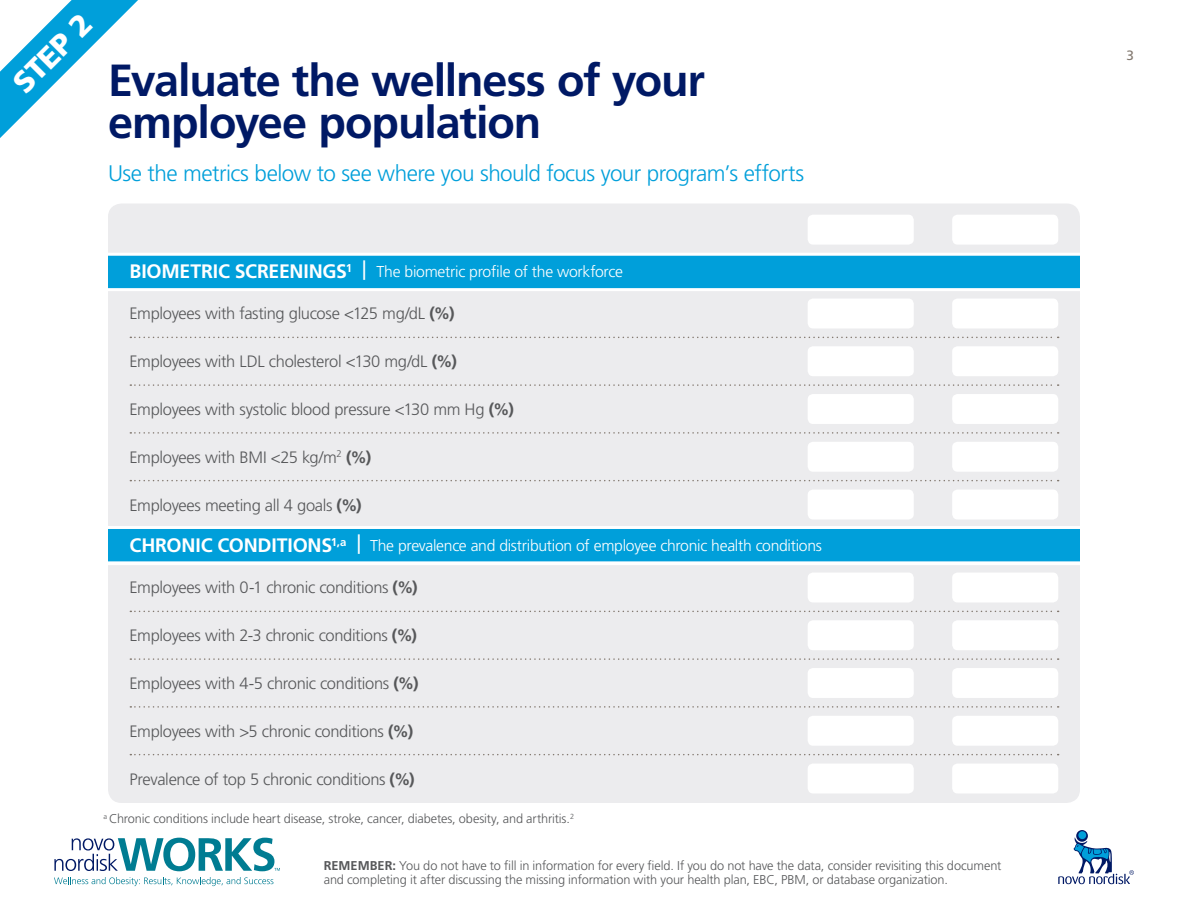
<style>
.page{position:relative;width:1188px;height:918px;background:#fff}
.page>*{position:absolute;margin:0;border:0;box-sizing:border-box;transform-origin:0 0}
.t1{font:700 45px/42px "Frutiger LT Std";letter-spacing:-.025em;color:#001965}
.t2{font:900 30px "Frutiger LT Std";color:#fff}
.t3{font:300 22.5px "Frutiger LT Std";letter-spacing:-.025em;color:#009fda}
.t4{font:300 16.5px "Frutiger LT Std";letter-spacing:-.02em;color:#57585a}
.t5{font:300 15.75px "Frutiger LT Std";letter-spacing:-.02em;color:#fff}
.t6{font:13.5px "Frutiger LT Std";color:#82786f}
.t7{font:300 12.75px/14.2px "Frutiger LT Std";letter-spacing:-.01em;color:#57585a}
.s1{font-weight:700;font-size:19.5px}
.s2{font-weight:400;font-size:19.5px}
.s3{font-weight:700}
</style>
<div class="page">
<svg style="left:1076px;top:830px;width:12px;height:12px"></svg>
<div style="left:1078px;top:831px;width:8px;height:8px;background:#009fda;border-radius:50%"></div>
<svg style="left:1058px;top:837px;width:76px;height:47px"></svg>
<svg style="left:54px;top:877px;width:219px;height:9px"></svg>
<svg style="left:54px;top:838px;width:226px;height:33px"></svg>
<svg style="left:0;top:0;width:138px;height:138px"></svg>
<div style="left:108px;top:566px;width:972px;height:237px;background:#ececee"></div>
<div style="left:108px;top:291px;width:972px;height:238px;background:#ececee"></div>
<svg style="left:130px;top:611px;width:929px;height:1px"></svg>
<svg style="left:130px;top:337px;width:929px;height:1px"></svg>
<svg style="left:130px;top:658px;width:929px;height:2px;background:#d8d6d6"></svg>
<svg style="left:130px;top:384px;width:929px;height:2px"></svg>
<svg style="left:130px;top:706px;width:929px;height:2px;background:#d8d6d6"></svg>
<svg style="left:130px;top:432px;width:929px;height:2px"></svg>
<svg style="left:130px;top:754px;width:929px;height:1px"></svg>
<svg style="left:130px;top:480px;width:929px;height:1px"></svg>
<div style="left:808px;top:573px;width:106px;height:29px;background:#fff;border-radius:5px"></div>
<div style="left:952px;top:573px;width:106px;height:29px;background:#fff;border-radius:5px"></div>
<div style="left:808px;top:299px;width:106px;height:29px;background:#fff;border-radius:5px"></div>
<div style="left:952px;top:299px;width:106px;height:29px;background:#fff;border-radius:5px"></div>
<div style="left:808px;top:620px;width:106px;height:30px;background:#fff;border-radius:5px"></div>
<div style="left:952px;top:620px;width:106px;height:30px;background:#fff;border-radius:5px"></div>
<div style="left:808px;top:346px;width:106px;height:30px;background:#fff;border-radius:5px"></div>
<div style="left:952px;top:346px;width:106px;height:30px;background:#fff;border-radius:5px"></div>
<div style="left:808px;top:668px;width:106px;height:30px;background:#fff;border-radius:5px"></div>
<div style="left:952px;top:668px;width:106px;height:30px;background:#fff;border-radius:5px"></div>
<div style="left:808px;top:394px;width:106px;height:30px;background:#fff;border-radius:5px"></div>
<div style="left:952px;top:394px;width:106px;height:30px;background:#fff;border-radius:5px"></div>
<div style="left:808px;top:716px;width:106px;height:30px;background:#fff;border-radius:5px"></div>
<div style="left:952px;top:716px;width:106px;height:30px;background:#fff;border-radius:5px"></div>
<div style="left:808px;top:442px;width:106px;height:30px;background:#fff;border-radius:5px"></div>
<div style="left:952px;top:442px;width:106px;height:30px;background:#fff;border-radius:5px"></div>
<div style="left:808px;top:764px;width:106px;height:29px;background:#fff;border-radius:5px"></div>
<div style="left:952px;top:764px;width:106px;height:29px;background:#fff;border-radius:5px"></div>
<div style="left:808px;top:490px;width:106px;height:29px;background:#fff;border-radius:5px"></div>
<div style="left:952px;top:490px;width:106px;height:29px;background:#fff;border-radius:5px"></div>
<div style="left:108px;top:204px;width:972px;height:47px;background:#ececee"></div>
<svg style="left:108px;top:526px;width:972px;height:40px;background:#30b0e0"></svg>
<svg style="left:108px;top:251px;width:972px;height:38px;background:#24acde"></svg>
<div style="left:808px;top:215px;width:106px;height:30px;background:#fff;border-radius:5px"></div>
<div style="left:952px;top:215px;width:106px;height:30px;background:#fff;border-radius:5px"></div>
<p class="t2" style="left:5px;top:74px;width:99px;rotate:-45deg">STEP 2</p>
<p class="t1" style="left:108px;top:59px;width:599px">Evaluate the wellness of your employee population</p>
<p class="t3" style="left:108px;top:161px;width:698px">Use the metrics below to see where you should focus your program’s efforts</p>
<p class="t5" style="left:130px;top:262px;width:495px"><span class="s1">BIOMETRIC SCREENINGS</span><sup>1</sup> <span class="s2">|</span> The biometric profile of the workforce</p>
<p class="t4" style="left:130px;top:304px;width:326px">Employees with fasting glucose &lt;125 mg/dL <span class="s3">(%)</span></p>
<p class="t4" style="left:130px;top:352px;width:329px">Employees with LDL cholesterol &lt;130 mg/dL <span class="s3">(%)</span></p>
<p class="t4" style="left:130px;top:400px;width:386px">Employees with systolic blood pressure &lt;130 mm Hg <span class="s3">(%)</span></p>
<p class="t4" style="left:130px;top:448px;width:243px">Employees with BMI &lt;25 kg/m<sup>2</sup> <span class="s3">(%)</span></p>
<p class="t4" style="left:130px;top:496px;width:234px">Employees meeting all 4 goals <span class="s3">(%)</span></p>
<p class="t5" style="left:130px;top:536px;width:694px"><span class="s1">CHRONIC CONDITIONS</span><sup>1,a</sup> <span class="s2">|</span> The prevalence and distribution of employee chronic health conditions</p>
<p class="t4" style="left:130px;top:578px;width:290px">Employees with 0-1 chronic conditions <span class="s3">(%)</span></p>
<p class="t4" style="left:130px;top:626px;width:289px">Employees with 2-3 chronic conditions <span class="s3">(%)</span></p>
<p class="t4" style="left:130px;top:674px;width:290px">Employees with 4-5 chronic conditions <span class="s3">(%)</span></p>
<p class="t4" style="left:130px;top:722px;width:285px">Employees with &gt;5 chronic conditions <span class="s3">(%)</span></p>
<p class="t4" style="left:130px;top:770px;width:287px">Prevalence of top 5 chronic conditions <span class="s3">(%)</span></p>
<p class="t7" style="left:104px;top:812px;width:472px"><sup>a</sup> Chronic conditions include heart disease, stroke, cancer, diabetes, obesity, and arthritis.<sup>2</sup></p>
<p class="t7" style="left:324px;top:859px;width:679px"><span class="s3">REMEMBER:</span> You do not have to fill in information for every field. If you do not have the data, consider revisiting this document and completing it after discussing the missing information with your health plan, EBC, PBM, or database organization.</p>
<p class="t6" style="left:1126px;top:47px;width:9px">3</p>
</div>
